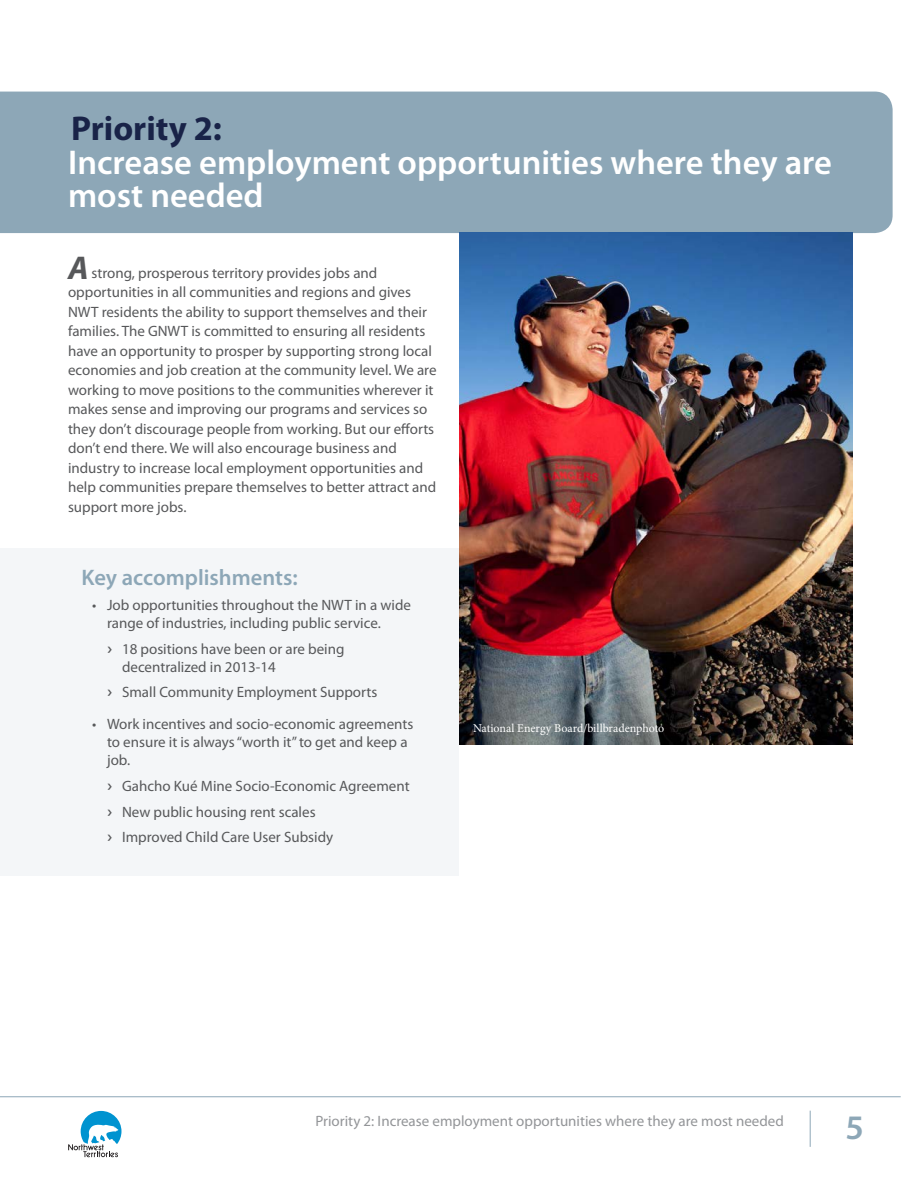
<style>
.page{position:relative;width:918px;height:1188px;background:#fff}
.page>*{position:absolute;margin:0;border:0;box-sizing:border-box;transform-origin:0 0}
.t1{font:600 34.5px/33px "Myriad Pro";color:#fff}
.Body{font:700 34.5px "Myriad Pro";color:#192348}
.t2{font:600 34.5px "Myriad Pro";color:#8da7b7}
.key_accomplishments{font:600 22.5px "Myriad Pro";color:#8da7b7}
.Body-2{font:15px/19.5px "Myriad Pro";color:#57585a}
.Body-3{font:15px "Myriad Pro";color:#939598}
.t3{font:12px "Minion Pro";letter-spacing:-.005em;color:#fff}
.s1{font-weight:700;font-style:italic;font-size:33px}
.s2{font-family:"Cabin"}
</style>
<div class="page">
<hr style="left:0;top:1097px;width:901px;height:1px;background:#8da7b7">
<hr style="left:810px;top:1111px;width:1px;height:36px;background:#8da7b7">
<svg style="left:68px;top:1111px;width:54px;height:46px"></svg>
<div style="left:0;top:92px;width:893px;height:141px;background:#8da7b7"></div>
<div style="left:1px;top:548px;width:458px;height:328px;background:#f4f6f8"></div>
<img style="left:459px;top:232px;width:394px;height:513px">
<p class="Body" style="left:71px;top:105px;width:152px">Priority 2:</p>
<h1 class="t1" style="left:68px;top:145px;width:766px">Increase employment opportunities where they are most needed</h1>
<p class="Body-2" style="left:68px;top:262px;width:370px"><span class="s1">A</span> strong, prosperous territory provides jobs and opportunities in all communities and regions and gives NWT residents the ability to support themselves and their families. The GNWT is committed to ensuring all residents have an opportunity to prosper by supporting strong local economies and job creation at the community level. We are working to move positions to the communities wherever it makes sense and improving our programs and services so they don’t discourage people from working. But our efforts don’t end there. We will also encourage business and industry to increase local employment opportunities and help communities prepare themselves to better attract and support more jobs.</p>
<p class="key_accomplishments" style="left:82px;top:563px;width:218px">Key accomplishments:</p>
<p class="Body-2" style="left:107px;top:596px;width:306px;line-height:18px;text-indent:-15px">• Job opportunities throughout the NWT in a wide range of industries, including public service.</p>
<p class="Body-2" style="left:122px;top:639px;width:224px;line-height:18px;text-indent:-15px"><span class="s2">›</span> 18 positions have been or are being decentralized in 2013-14</p>
<p class="Body-2" style="left:107px;top:682px;width:272px"><span class="s2">›</span> Small Community Employment Supports</p>
<p class="Body-2" style="left:107px;top:715px;width:308px;line-height:18px;text-indent:-15px">• Work incentives and socio-economic agreements to ensure it is always “worth it” to get and keep a job.</p>
<p class="Body-2" style="left:107px;top:776px;width:304px"><span class="s2">›</span> Gahcho Kué Mine Socio-Economic Agreement</p>
<p class="Body-2" style="left:107px;top:802px;width:210px"><span class="s2">›</span> New public housing rent scales</p>
<p class="Body-2" style="left:107px;top:827px;width:228px"><span class="s2">›</span> Improved Child Care User Subsidy</p>
<p class="t3" style="left:473px;top:720px;width:193px">National Energy Board/billbradenphoto</p>
<p class="Body-3" style="left:315px;top:1112px;width:470px">Priority 2: Increase employment opportunities where they are most needed</p>
<h1 class="t2" style="left:846px;top:1105px;width:20px">5</h1>
</div>
